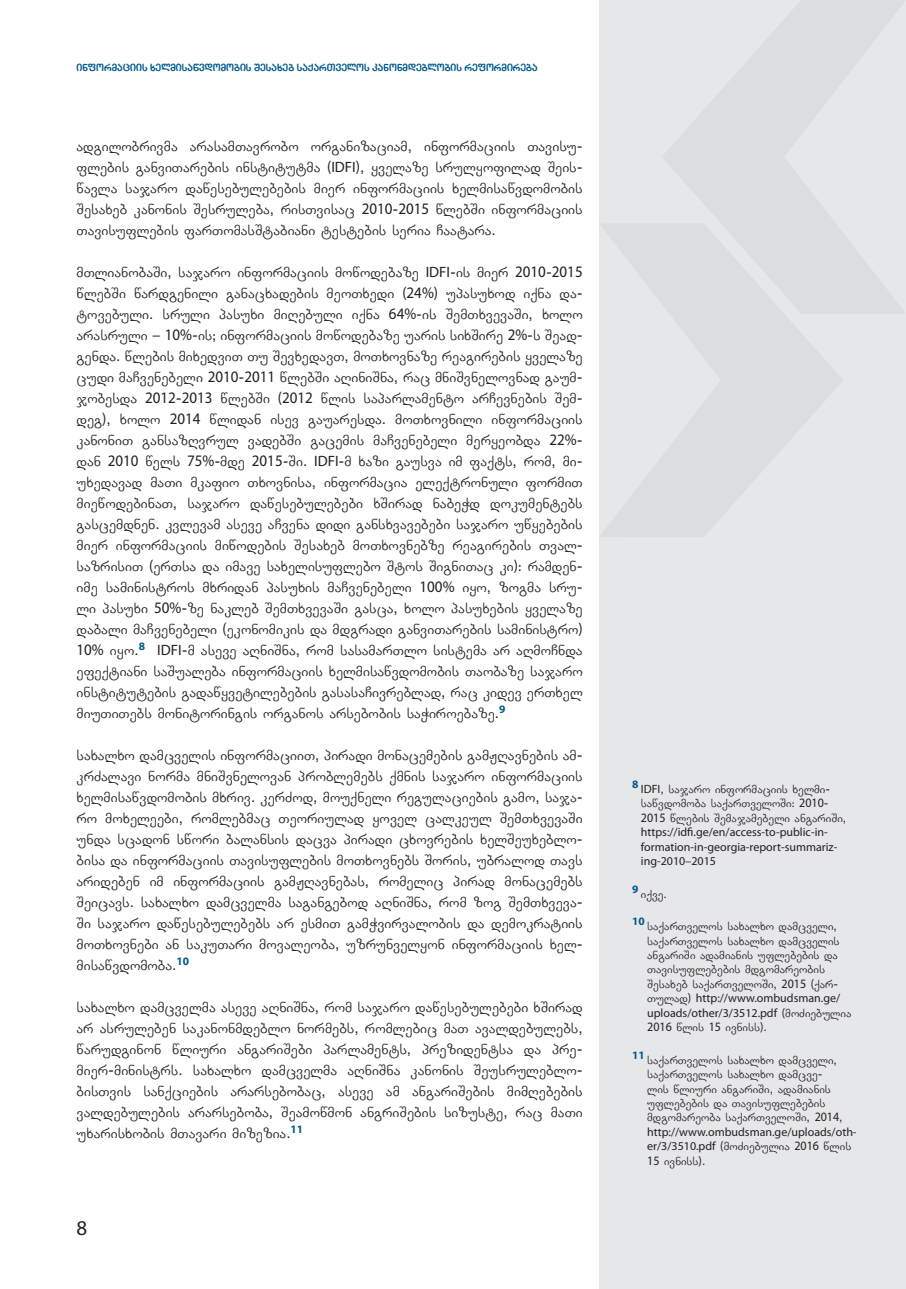
<style>
.page{position:relative;width:906px;height:1289px;background:#fff}
.page>*{position:absolute;margin:0;border:0;box-sizing:border-box;transform-origin:0 0}
.t1{font:21px "Myriad Pro";color:#231f20}
.TEXT{font:15px/21px "A Kolkhety N";color:#231f20;text-align:justify}
.t2{font:12px/14.4px "A Kolkhety N";color:#231f20}
.t3{font:12px/14.4px "Myriad Pro";color:#231f20}
.t4{font:700 10.5px "A Kolkhety M";color:#015a8e}
.s1{font-family:"Myriad Pro"}
.s2{font-family:"A Kolkhety N"}
</style>
<div class="page">
<div style="left:599px;top:0;width:307px;height:1288px;background:#e6e7e9"></div>
<p class="t4" style="left:77px;top:63px;width:462px">INFORMACIIS XELMISAWVDOMOBIS SESAXEB SAQARTVELOS KANONMDEBLOBIS REFORMIREBA</p>
<p class="TEXT" style="left:77px;top:136px;width:507px">ADGILOBRIVMA ARASAMTAVROBO ORGANIZACIAM, INFORMACIIS TAVISU-FLEBIS GANVITAREBIS INSTITUTMA (<span class="s1">IDFI</span>), YVELAZE SRULYOFILAD SEIS-WAVLA SAJARO DAWESEBULEBEBIS MIER INFORMACIIS XELMISAWVDOMOBIS SESAXEB KANONIS SESRULEBA, RISTVISAC 2010-2015 WLEBSI INFORMACIIS TAVISUFLEBIS FARTOMASSTABIANI TESTEBIS SERIA CAATARA.</p>
<p class="TEXT" style="left:77px;top:262px;width:508px">MTLIANOBASI, SAJARO INFORMACIIS MOWODEBAZE <span class="s1">IDFI</span>-IS MIER 2010-2015<br>WLEBSI WARDGENILI GANACXADEBIS MEOTXEDI (24%) UPASUXOD IQNA DA-TOVEBULI. SRULI PASUXI MIREBULI IQNA 64%-IS SEMTXVEVASI, XOLO ARASRULI _ 10%-IS; INFORMACIIS MOWODEBAZE UARIS SIXSIRE 2%-S SEAD-GENDA. WLEBIS MIXEDVIT TU SEVXEDAVT, MOTXOVNAZE REAGIREBIS YVELAZE CUDI MACVENEBELI 2010-2011 WLEBSI ARINISNA, RAC MNISVNELOVNAD GAUM-JOBESDA 2012-2013 WLEBSI (2012 WLIS SAPARLAMENTO ARCEVNEBIS SEM-DEG), XOLO 2014 WLIDAN ISEV GAUARESDA. MOTXOVNILI INFORMACIIS KANONIT GANSAZRVRUL VADEBSI GACEMIS MACVENEBELI MERYEOBDA 22%- DAN 2010 WELS 75%-MDE 2015-SI. <span class="s1">IDFI</span>-M XAZI GAUSVA IM FAQTS, ROM, MI-UXEDAVAD MATI MKAFIO TXOVNISA, INFORMACIA ELEQTRONULI FORMIT MIEWODEBINAT, SAJARO DAWESEBULEBEBI XSIRAD NABEWD DOKUMENTEBS GASCEMDNEN. KVLEVAM ASEVE ACVENA DIDI GANSXVAVEBEBI SAJARO UWYEBEBIS MIER INFORMACIIS MIWODEBIS SESAXEB MOTXOVNEBZE REAGIREBIS TVAL-SAZRISIT (ERTSA DA IMAVE SAXELISUFLEBO STOS SIGNITAC KI): RAMDEN-IME SAMINISTROS MXRIDAN PASUXIS MACVENEBELI 100% IYO, ZOGMA SRU-LI PASUXI 50%-ZE NAKLEB SEMTXVEVASI GASCA, XOLO PASUXEBIS YVELAZE DABALI MACVENEBELI (EKONOMIKIS DA MDGRADI GANVITAREBIS SAMINISTRO)<br>10% IYO.<sup>8</sup> <span class="s1">IDFI</span>-M ASEVE ARNISNA, ROM SASAMARTLO SISTEMA AR ARMOCNDA EFEQTIANI SASUALEBA INFORMACIIS XELMISAWVDOMOBIS TAOBAZE SAJARO INSTITUTEBIS GADAWYVETILEBEBIS GASASACIVREBLAD, RAC KIDEV ERTXEL MIUTITEBS MONITORINGIS ORGANOS ARSEBOBIS SAWIROEBAZE.<sup>9</sup></p>
<p class="TEXT" style="left:77px;top:745px;width:507px">SAXALXO DAMCVELIS INFORMACIIT, PIRADI MONACEMEBIS GAMJRAVNEBIS AM-KRZALAVI NORMA MNISVNELOVAN PROBLEMEBS QMNIS SAJARO INFORMACIIS XELMISAWVDOMOBIS MXRIV. KERZOD, MOUQNELI REGULACIEBIS GAMO, SAJA-RO MOXELEEBI, ROMLEBMAC TEORIULAD YOVEL CALKEUL SEMTXVEVASI UNDA SCADON SWORI BALANSIS DACVA PIRADI CXOVREBIS XELSEUXEBLO-BISA DA INFORMACIIS TAVISUFLEBIS MOTXOVNEBS SORIS, UBRALOD TAVS ARIDEBEN IM INFORMACIIS GAMJRAVNEBAS, ROMELIC PIRAD MONACEMEBS SEICAVS. SAXALXO DAMCVELMA SAGANGEBOD ARNISNA, ROM ZOG SEMTXVEVA-SI SAJARO DAWESEBULEBEBS AR ESMIT GAMWVIRVALOBIS DA DEMOKRATIIS MOTXOVNEBI AN SAKUTARI MOVALEOBA, UZRUNVELYON INFORMACIIS XEL-MISAWVDOMOBA.<sup>10</sup></p>
<p class="TEXT" style="left:77px;top:997px;width:508px">SAXALXO DAMCVELMA ASEVE ARNISNA, ROM SAJARO DAWESEBULEBEBI XSIRAD AR ASRULEBEN SAKANONMDEBLO NORMEBS, ROMLEBIC MAT AVALDEBULEBS, WARUDGINON WLIURI ANGARISEBI PARLAMENTS, PREZIDENTSA DA PRE-MIER-MINISTRS. SAXALXO DAMCVELMA ARNISNA KANONIS SEUSRULEBLO-BISTVIS SANQCIEBIS ARARSEBOBAC, ASEVE AM ANGARISEBIS MIMREBEBIS VALDEBULEBIS ARARSEBOBA, SEAMOWMON ANGRISEBIS SIZUSTE, RAC MATI UXARISXOBIS MTAVARI MIZEZIA.<sup>11</sup></p>
<h1 class="t1" style="left:77px;top:1214px;width:12px">8</h1>
<p class="t3" style="left:641px;top:781px;width:207px;text-indent:-9px"><sup>8</sup> IDFI<span class="s2">, SAJARO INFORMACIIS XELMI-SAWVDOMOBA SAQARTVELOSI: 2010- 2015 WLEBIS SEMAJAMEBELI ANGARISI, </span>https://idfi.ge/en/access-to-public-in&shy;formation-in-georgia-report-summariz&shy;ing-2010–2015</p>
<p class="t2" style="left:632px;top:887px;width:36px"><sup>9</sup> IQVE.</p>
<p class="t2" style="left:647px;top:920px;width:206px;text-indent:-15px"><sup>10</sup> SAQARTVELOS SAXALXO DAMCVELI,<br>SAQARTVELOS SAXALXO DAMCVELIS<br>ANGARISI ADAMIANIS UFLEBEBIS DA<br>TAVISUFLEBEBIS MDGOMAREOBIS<br>SESAXEB SAQARTVELOSI, 2015 (QAR-<br>TULAD) <span class="s1">http://www.ombudsman.ge/ uploads/other/3/3512.pdf</span> (MOZIEBULIA<br>2016 WLIS 15 IVNISS).</p>
<p class="t2" style="left:647px;top:1053px;width:211px;text-indent:-15px"><sup>11</sup> SAQARTVELOS SAXALXO DAMCVELI,<br>SAQARTVELOS SAXALXO DAMCVE-<br>LIS WLIURI ANGARISI, ADAMIANIS<br>UFLEBEBIS DA TAVISUFLEBEBIS<br>MDGOMAREOBA SAQARTVELOSI, 2014, <span class="s1">http://www.ombudsman.ge/uploads/oth&shy;er/3/3510.pdf</span> (MOZIEBULIA 2016 WLIS<br>15 IVNISS).</p>
</div>
